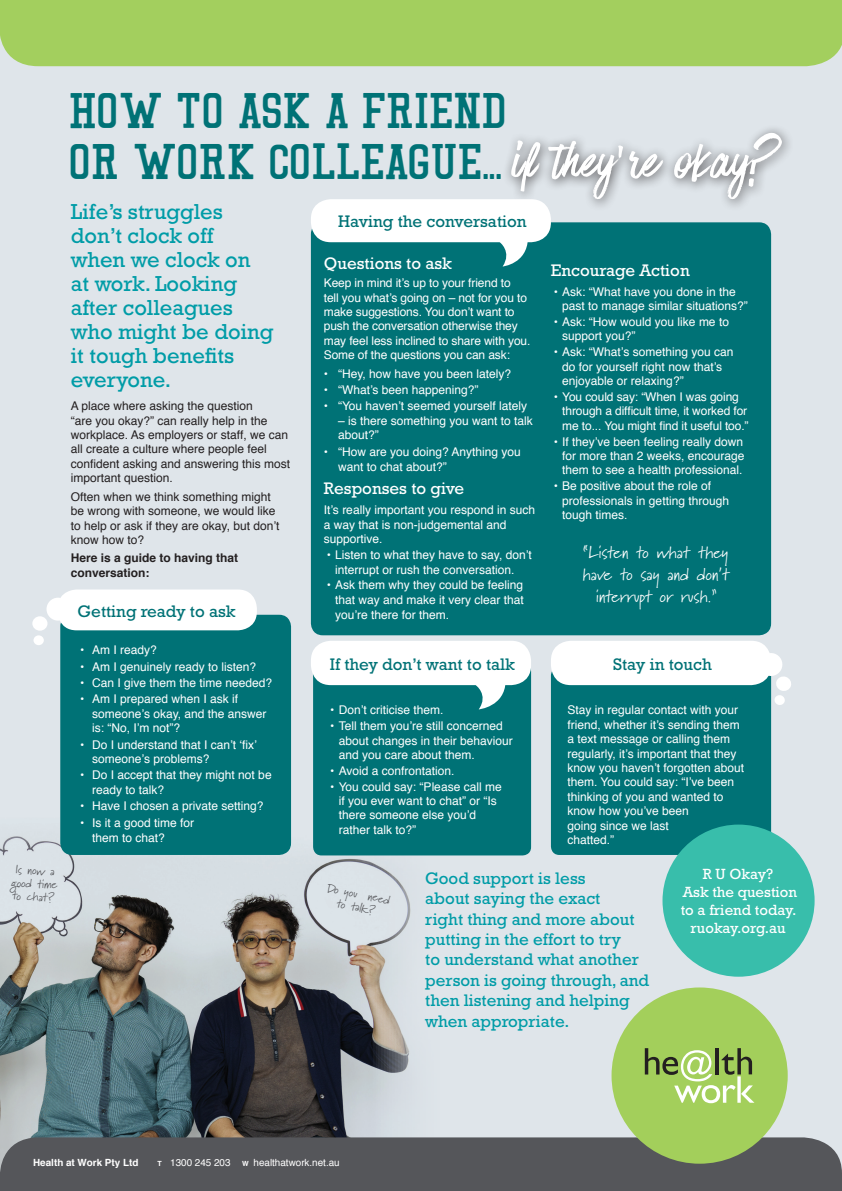
<style>
.page{position:relative;width:842px;height:1191px;background:#fff}
.page>*{position:absolute;margin:0;border:0;box-sizing:border-box;transform-origin:0 0}
.BASIC_H1{font:59.6px "Have Heart One";letter-spacing:.03em;color:#fff}
.BASIC_H1-2{font:45.3px/50.5px "Redoura Serif";color:#007276}
.Basic_Body_Copy{font:22px/24px "Rockwell";color:#009ca7}
.BASIC_DOT_POINTS_01{font:17.2px/21.8px "Marydale";color:#fff;text-align:center}
.Basic_Body_Copy-2{font:17px/20.4px "Rockwell";color:#009ca7}
.Basic_Body_Copy-3{font:17px "Rockwell";color:#007276}
.Basic_Body_Copy-4{font:17px "Rockwell";color:#fff}
.Basic_Body_Copy-5{font:15px/18px "Rockwell";color:#fff;text-align:center}
.BASIC_DOT_POINTS_01-2{font:12px/14.4px "Helvetica";color:#fff}
.Basic_Body_Copy-6{font:12px/14.4px "Helvetica";color:#231f20}
.Basic_Body_Copy-7{font:12px/14.4px "Helvetica";letter-spacing:-.01em;color:#fff}
.Basic_Body_Copy-8{font:700 12px/14.4px "Helvetica";color:#231f20}
.BASIC_DOT_POINTS_01-3{font:12px/13px "Marydale";color:#55565a;text-align:center}
.BASIC_INTRO{font:9.9px "Helvetica";color:#fff}
.BASIC_INTRO-2{font:700 9.9px "Helvetica";color:#fff}
.s1{font-weight:700;font-size:7.1px}
</style>
<div class="page">
<div style="left:0;top:30px;width:842px;height:1145px;background:#dfe5ea"></div>
<img style="left:0;top:787px;width:442px;height:350px">
<div style="left:311px;top:222px;width:460px;height:413px;background:#007276;border-radius:12px"></div>
<div style="left:60px;top:615px;width:231px;height:240px;background:#007276;border-radius:12px"></div>
<div style="left:503px;top:125px;width:291px;height:86px;background:#231f20;opacity:.75"></div>
<div style="left:32px;top:616px;width:16px;height:14px;background:#fff;border-radius:50%"></div>
<div style="left:47px;top:597px;width:22px;height:23px;background:#fff;border-radius:50%"></div>
<div style="left:33px;top:635px;width:11px;height:10px;background:#fff;border-radius:50%"></div>
<div style="left:58px;top:589px;width:199px;height:41px;background:#fff;border-radius:19px"></div>
<svg style="left:499px;top:242px;width:29px;height:24px"></svg>
<div style="left:311px;top:199px;width:240px;height:43px;background:#fff;border-radius:20px"></div>
<div style="left:0;top:0;width:842px;height:66px;background:#a3cf5e"></div>
<div style="left:0;top:1137px;width:842px;height:54px;background:#55565a"></div>
<svg style="left:611px;top:987px;width:177px;height:176px;background:#a5c673"></svg>
<div style="left:313px;top:663px;width:218px;height:192px;background:#007276;border-radius:9px"></div>
<svg style="left:475px;top:685px;width:31px;height:24px"></svg>
<div style="left:311px;top:641px;width:220px;height:44px;background:#fff;border-radius:20px"></div>
<div style="left:551px;top:667px;width:220px;height:188px;background:#007276;border-radius:9px"></div>
<div style="left:551px;top:641px;width:220px;height:44px;background:#fff;border-radius:20px"></div>
<svg style="left:758px;top:652px;width:33px;height:53px"></svg>
<div style="left:662px;top:824px;width:153px;height:152px;background:#38beab;border-radius:50%"></div>
<p class="BASIC_H1-2" style="left:71px;top:84px;width:439px">HOW TO ASK A FRIEND<br>OR WORK COLLEAGUE...</p>
<p class="BASIC_H1" style="left:511px;top:129px;width:266px">if they’re okay?</p>
<p class="BASIC_DOT_POINTS_01-3" style="left:12px;top:862px;width:48px;rotate:3deg">Is now a good time to chat?</p>
<p class="Basic_Body_Copy" style="left:71px;top:200px;width:204px">Life’s struggles don’t clock off<br>when we clock on at work. Looking after colleagues who might be doing it tough benefits everyone.</p>
<p class="Basic_Body_Copy-6" style="left:71px;top:399px;width:221px">A place where asking the question<br>“are you okay?” can really help in the workplace. As employers or staff, we can all create a culture where people feel confident asking and answering this most important question.</p>
<p class="Basic_Body_Copy-6" style="left:71px;top:489px;width:210px">Often when we think something might be wrong with someone, we would like to help or ask if they are okay, but don’t know how to?</p>
<p class="Basic_Body_Copy-8" style="left:71px;top:551px;width:169px">Here is a guide to having that conversation:</p>
<p class="Basic_Body_Copy-3" style="left:78px;top:601px;width:159px">Getting ready to ask</p>
<p class="BASIC_DOT_POINTS_01-2" style="left:80px;top:643px;width:78px">• Am I ready?</p>
<p class="BASIC_DOT_POINTS_01-2" style="left:80px;top:659px;width:178px">• Am I genuinely ready to listen?</p>
<p class="BASIC_DOT_POINTS_01-2" style="left:80px;top:676px;width:194px">• Can I give them the time needed?</p>
<p class="BASIC_DOT_POINTS_01-2" style="left:92px;top:692px;width:176px;text-indent:-12px">• Am I prepared when I ask if someone’s okay, and the answer is: “No, I’m not”?</p>
<p class="BASIC_DOT_POINTS_01-2" style="left:92px;top:737px;width:166px;text-indent:-12px">• Do I understand that I can’t ‘fix’ someone’s problems?</p>
<p class="BASIC_DOT_POINTS_01-2" style="left:92px;top:768px;width:181px;text-indent:-12px">• Do I accept that they might not be ready to talk?</p>
<p class="BASIC_DOT_POINTS_01-2" style="left:80px;top:799px;width:185px">• Have I chosen a private setting?</p>
<p class="BASIC_DOT_POINTS_01-2" style="left:92px;top:815px;width:104px;line-height:15.6px;text-indent:-12px">• Is it a good time for them to chat?</p>
<p class="Basic_Body_Copy-3" style="left:338px;top:212px;width:190px">Having the conversation</p>
<p class="Basic_Body_Copy-4" style="left:324px;top:253px;width:130px">Questions to ask</p>
<p class="Basic_Body_Copy-7" style="left:324px;top:276px;width:208px">Keep in mind it’s up to your friend to<br>tell you what’s going on – not for you to make suggestions. You don’t want to push the conversation otherwise they may feel less inclined to share with you.<br>Some of the questions you can ask:</p>
<p class="BASIC_DOT_POINTS_01-2" style="left:324px;top:366px;width:189px">• “Hey, how have you been lately?</p>
<p class="BASIC_DOT_POINTS_01-2" style="left:324px;top:383px;width:156px">• “What’s been happening?”</p>
<p class="BASIC_DOT_POINTS_01-2" style="left:324px;top:399px;width:205px">• “You haven’t seemed yourself lately</p>
<p class="BASIC_DOT_POINTS_01-2" style="left:338px;top:414px;width:196px">– is there something you want to talk about?”</p>
<p class="BASIC_DOT_POINTS_01-2" style="left:338px;top:444px;width:184px;line-height:15.6px;text-indent:-14px">• “How are you doing? Anything you want to chat about?”</p>
<p class="Basic_Body_Copy-4" style="left:324px;top:479px;width:142px">Responses to give</p>
<p class="BASIC_DOT_POINTS_01-2" style="left:324px;top:503px;width:213px">It’s really important you respond in such a way that is non-judgemental and supportive.</p>
<p class="BASIC_DOT_POINTS_01-2" style="left:335px;top:548px;width:198px;text-indent:-9px">• Listen to what they have to say, don’t interrupt or rush the conversation.</p>
<p class="BASIC_DOT_POINTS_01-2" style="left:327px;top:578px;width:199px;text-align:right">• Ask them why they could be feeling that way and make it very clear that</p>
<p class="BASIC_DOT_POINTS_01-2" style="left:335px;top:608px;width:116px">you’re there for them.</p>
<p class="Basic_Body_Copy-3" style="left:330px;top:654px;width:187px">If they don’t want to talk</p>
<p class="BASIC_DOT_POINTS_01-2" style="left:330px;top:703px;width:115px">• Don’t criticise them.</p>
<p class="BASIC_DOT_POINTS_01-2" style="left:339px;top:719px;width:176px;text-indent:-9px">• Tell them you’re still concerned about changes in their behaviour and you care about them.</p>
<p class="BASIC_DOT_POINTS_01-2" style="left:330px;top:763px;width:126px">• Avoid a confrontation.</p>
<p class="BASIC_DOT_POINTS_01-2" style="left:339px;top:779px;width:164px;text-indent:-9px">• You could say: “Please call me if you ever want to chat” or “Is there someone else you’d rather talk to?”</p>
<p class="Basic_Body_Copy-4" style="left:551px;top:260px;width:140px">Encourage Action</p>
<p class="BASIC_DOT_POINTS_01-2" style="left:562px;top:285px;width:187px;text-indent:-9px">• Ask: “What have you done in the past to manage similar situations?”</p>
<p class="BASIC_DOT_POINTS_01-2" style="left:562px;top:315px;width:168px;text-indent:-9px">• Ask: “How would you like me to support you?”</p>
<p class="BASIC_DOT_POINTS_01-2" style="left:562px;top:345px;width:173px;text-indent:-9px">• Ask: “What’s something you can do for yourself right now that’s enjoyable or relaxing?”</p>
<p class="BASIC_DOT_POINTS_01-2" style="left:562px;top:390px;width:188px;text-indent:-9px">• You could say: “When I was going through a difficult time, it worked for me to... You might find it useful too.”</p>
<p class="BASIC_DOT_POINTS_01-2" style="left:562px;top:434px;width:184px;text-align:justify;text-indent:-9px">• If they’ve been feeling really down for more than 2 weeks, encourage them to see a health professional.</p>
<p class="BASIC_DOT_POINTS_01-2" style="left:562px;top:479px;width:168px;text-indent:-9px">• Be positive about the role of professionals in getting through tough times.</p>
<p class="BASIC_DOT_POINTS_01" style="left:583px;top:541px;width:148px">“Listen to what they have to say and don’t interrupt or rush.”</p>
<p class="Basic_Body_Copy-3" style="left:613px;top:654px;width:100px">Stay in touch</p>
<p class="BASIC_DOT_POINTS_01-2" style="left:567px;top:703px;width:178px">Stay in regular contact with your friend, whether it’s sending them a text message or calling them regularly, it’s important that they know you haven’t forgotten about them. You could say: “I’ve been thinking of you and wanted to know how you’ve been<br>going since we last<br>chatted.”</p>
<p class="BASIC_DOT_POINTS_01-3" style="left:329px;top:881px;width:65px;rotate:11deg">Do you need to talk?</p>
<p class="Basic_Body_Copy-2" style="left:425px;top:867px;width:225px">Good support is less<br>about saying the exact<br>right thing and more about putting in the effort to try<br>to understand what another person is going through, and then listening and helping when appropriate.</p>
<p class="Basic_Body_Copy-5" style="left:681px;top:865px;width:118px">R U Okay?<br>Ask the question to a friend today. ruokay.org.au</p>
<p class="BASIC_INTRO-2" style="left:33px;top:1155px;width:107px">Health at Work Pty Ltd</p>
<p class="BASIC_INTRO" style="left:157px;top:1155px;width:184px"><span class="s1">T</span> 1300 245 203 <span class="s1">W</span> healthatwork.net.au</p>
</div>
